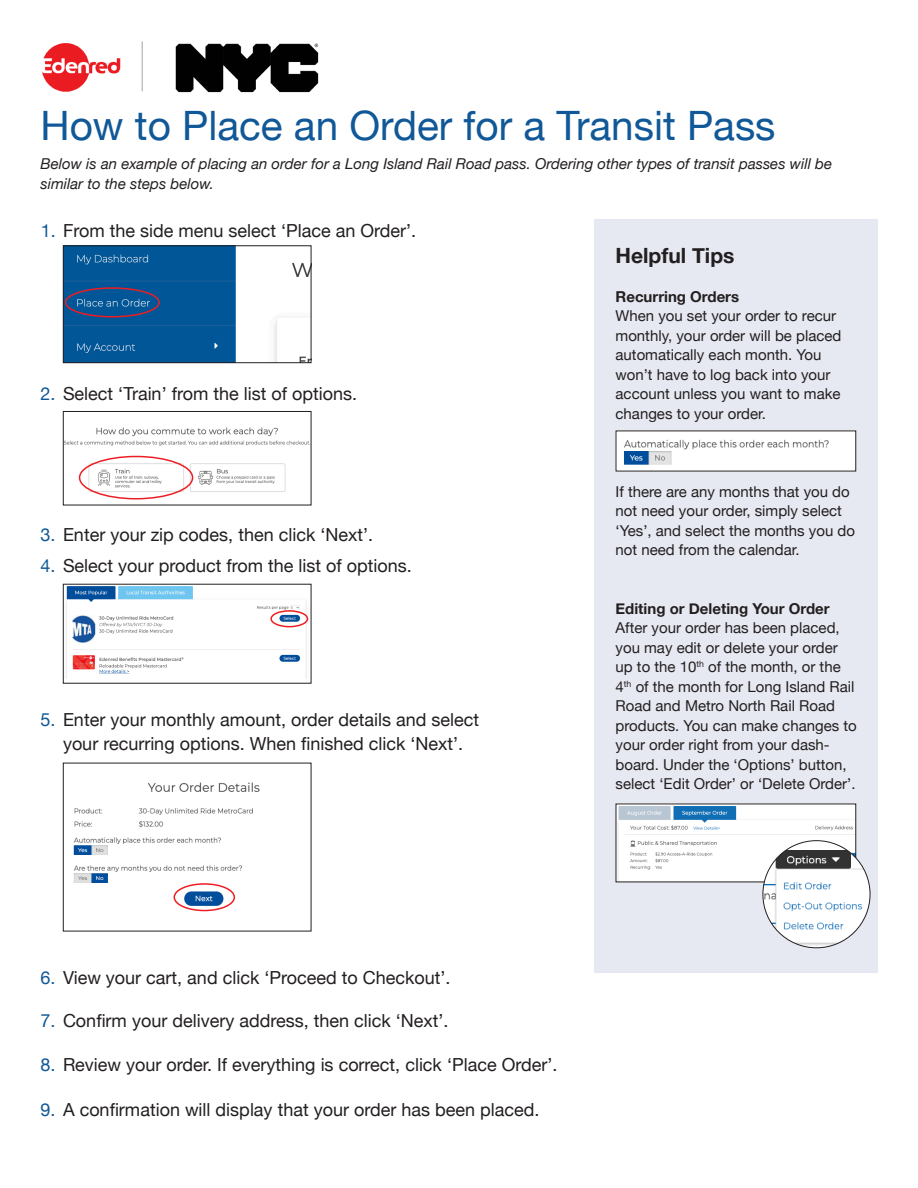
<style>
.page{position:relative;width:918px;height:1188px;background:#fff}
.page>*{position:absolute;margin:0;border:0;box-sizing:border-box;transform-origin:0 0}
.t1{font:40.5px "Helvetica Neue";color:#105897}
.t2{font:700 21px "Helvetica Neue";color:#231f20}
.t3{font:18px "Helvetica Neue";color:#231f20}
.t4{font:15px/19.5px "Helvetica Neue";color:#231f20}
.t5{font:italic 15px/19.5px "Helvetica Neue";color:#231f20}
.t6{font:700 15px "Helvetica Neue";color:#231f20}
.s1{color:#105897}
</style>
<div class="page">
<img style="left:66px;top:586px;width:242px;height:92px">
<div style="left:594px;top:219px;width:284px;height:754px;background:#e7e9f2"></div>
<img style="left:618px;top:432px;width:236px;height:38px">
<img style="left:618px;top:806px;width:236px;height:74px">
<img style="left:763px;top:841px;width:107px;height:107px;border-radius:54px">
<img style="left:73px;top:782px;width:187px;height:130px">
<img style="left:65px;top:247px;width:244px;height:114px">
<div style="left:63px;top:245px;width:248px;height:118px;border:1px solid #231f20"></div>
<div style="left:65px;top:287px;width:95px;height:31px;border:2px solid #ee1d23;border-radius:50%"></div>
<img style="left:65px;top:427px;width:244px;height:71px">
<div style="left:63px;top:411px;width:248px;height:94px;border:1px solid #231f20"></div>
<div style="left:79px;top:456px;width:114px;height:44px;border:2px solid #ee1d23;border-radius:50%"></div>
<div style="left:270px;top:610px;width:38px;height:17px;border:2px solid #ee1d23;border-radius:50%"></div>
<div style="left:174px;top:883px;width:61px;height:28px;border:2px solid #ee1d23;border-radius:50%"></div>
<img style="left:42px;top:41px;width:277px;height:52px">
<p class="t1" style="left:40px;top:96px;width:737px">How to Place an Order for a Transit Pass</p>
<p class="t5" style="left:40px;top:155px;width:793px">Below is an example of placing an order for a Long Island Rail Road pass. Ordering other types of transit passes will be similar to the steps below.</p>
<p class="t3" style="left:41px;top:217px;width:377px"><span class="s1">1.</span> From the side menu select ‘Place an Order’.</p>
<p class="t3" style="left:40px;top:381px;width:318px"><span class="s1">2.</span> Select ‘Train’ from the list of options.</p>
<p class="t3" style="left:40px;top:521px;width:334px"><span class="s1">3.</span> Enter your zip codes, then click ‘Next’.</p>
<p class="t3" style="left:40px;top:552px;width:373px"><span class="s1">4.</span> Select your product from the list of options.</p>
<p class="t3" style="left:40px;top:707px;width:440px"><span class="s1">5.</span> Enter your monthly amount, order details and select</p>
<p class="t3" style="left:63px;top:731px;width:402px">your recurring options. When finished click ‘Next’.</p>
<p class="t2" style="left:616px;top:239px;width:120px">Helpful Tips</p>
<p class="t6" style="left:616px;top:285px;width:125px">Recurring Orders</p>
<p class="t4" style="left:616px;top:307px;width:227px">When you set your order to recur monthly, your order will be placed automatically each month. You won’t have to log back into your account unless you want to make changes to your order.</p>
<p class="t4" style="left:616px;top:482px;width:241px">If there are any months that you do not need your order, simply select ‘Yes’, and select the months you do not need from the calendar.</p>
<p class="t6" style="left:616px;top:597px;width:216px">Editing or Deleting Your Order</p>
<p class="t4" style="left:616px;top:619px;width:243px">After your order has been placed, you may edit or delete your order up to the 10<sup>th</sup> of the month, or the 4<sup>th</sup> of the month for Long Island Rail Road and Metro North Rail Road products. You can make changes to your order right from your dash&shy;board. Under the ‘Options’ button, select ‘Edit Order’ or ‘Delete Order’.</p>
<p class="t3" style="left:40px;top:965px;width:411px"><span class="s1">6.</span> View your cart, and click ‘Proceed to Checkout’.</p>
<p class="t3" style="left:40px;top:1007px;width:409px"><span class="s1">7.</span> Confirm your delivery address, then click ‘Next’.</p>
<p class="t3" style="left:40px;top:1052px;width:518px"><span class="s1">8.</span> Review your order. If everything is correct, click ‘Place Order’.</p>
<p class="t3" style="left:40px;top:1096px;width:500px"><span class="s1">9.</span> A confirmation will display that your order has been placed.</p>
</div>
